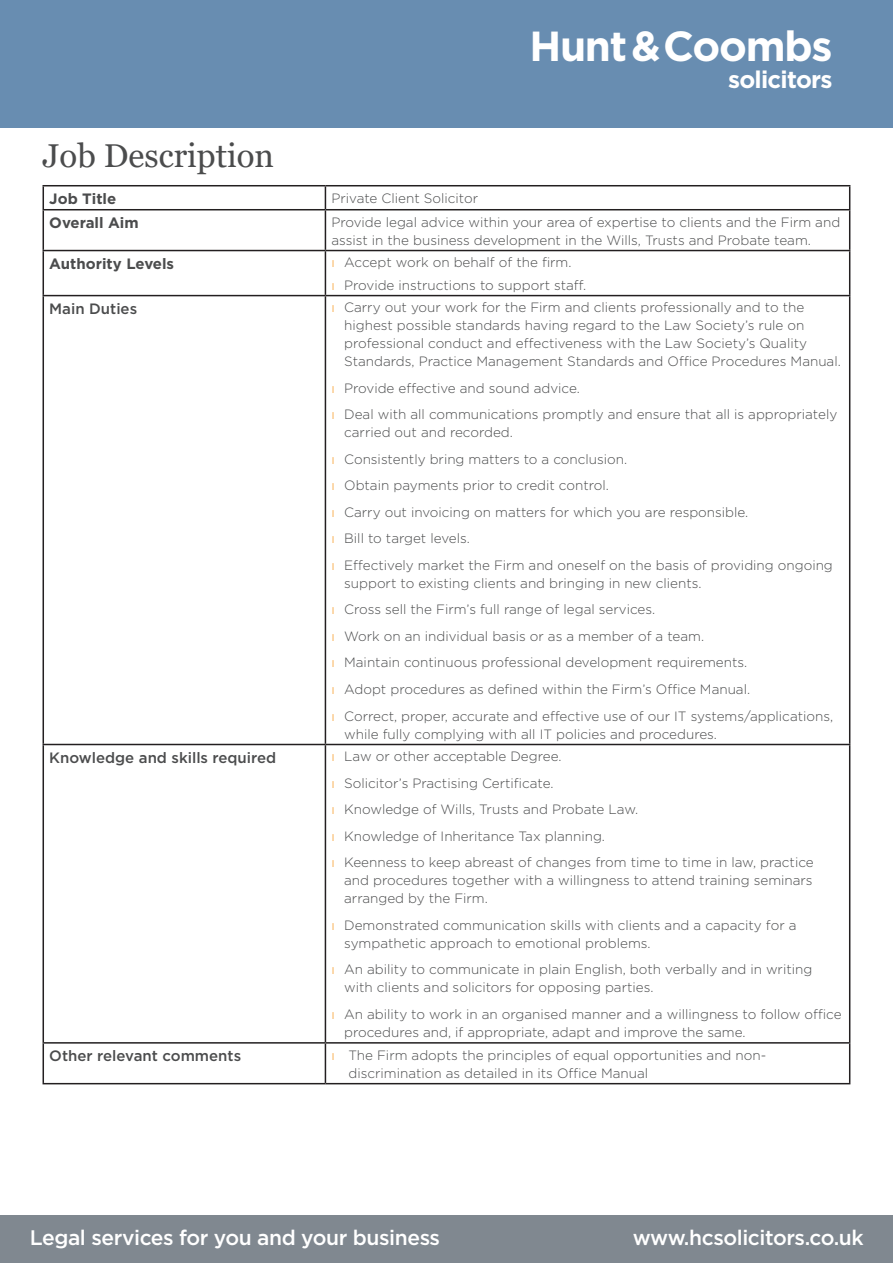
<style>
.page{position:relative;width:893px;height:1263px;background:#fff}
.page>*{position:absolute;margin:0;border:0;box-sizing:border-box;transform-origin:0 0}
.t1{font:700 42px "Gotham";letter-spacing:-.03em;color:#fff}
.Introductory_Paragraph{font:33px "Georgia";color:#4b4c4d}
.t2{font:700 24px "Gotham";letter-spacing:-.03em;color:#fff}
.t3{font:500 21px "Gotham";letter-spacing:-.02em;color:#fff}
.Introductory_Paragraph-2{font:500 15px "Gotham";color:#4b4c4d}
.Introductory_Paragraph-3{font:700 15px "Gotham";color:#4b4c4d}
.Introductory_Paragraph-4{font:300 13.5px/18px "Gotham";color:#4b4c4d}
.s1{color:#f7971d}
</style>
<div class="page">
<div style="left:0;top:0;width:893px;height:128px;background:#688db1"></div>
<div style="left:0;top:1215px;width:893px;height:48px;background:#808890"></div>
<hr style="left:43px;top:185px;width:282px;height:1px;background:#231f20">
<svg style="left:43px;top:186px;width:1px;height:23px"></svg>
<hr style="left:325px;top:185px;width:525px;height:1px;background:#231f20">
<svg style="left:325px;top:186px;width:1px;height:23px"></svg>
<svg style="left:849px;top:186px;width:1px;height:23px"></svg>
<hr style="left:43px;top:209px;width:282px;height:1px;background:#231f20">
<hr style="left:43px;top:210px;width:1px;height:40px;background:#231f20">
<hr style="left:325px;top:209px;width:525px;height:1px;background:#231f20">
<hr style="left:325px;top:210px;width:1px;height:40px;background:#231f20">
<hr style="left:849px;top:210px;width:1px;height:40px;background:#231f20">
<hr style="left:43px;top:250px;width:282px;height:1px;background:#231f20">
<hr style="left:43px;top:251px;width:1px;height:44px;background:#231f20">
<hr style="left:325px;top:250px;width:525px;height:1px;background:#231f20">
<hr style="left:325px;top:251px;width:1px;height:44px;background:#231f20">
<hr style="left:849px;top:251px;width:1px;height:44px;background:#231f20">
<hr style="left:43px;top:295px;width:282px;height:1px;background:#231f20">
<hr style="left:43px;top:296px;width:1px;height:448px;background:#231f20">
<hr style="left:325px;top:295px;width:525px;height:1px;background:#231f20">
<hr style="left:325px;top:296px;width:1px;height:448px;background:#231f20">
<hr style="left:849px;top:296px;width:1px;height:448px;background:#231f20">
<hr style="left:43px;top:744px;width:282px;height:1px;background:#231f20">
<hr style="left:43px;top:745px;width:1px;height:297px;background:#231f20">
<hr style="left:325px;top:744px;width:525px;height:1px;background:#231f20">
<hr style="left:325px;top:745px;width:1px;height:297px;background:#231f20">
<hr style="left:849px;top:745px;width:1px;height:297px;background:#231f20">
<hr style="left:43px;top:1042px;width:282px;height:1px;background:#231f20">
<hr style="left:43px;top:1043px;width:1px;height:40px;background:#231f20">
<hr style="left:325px;top:1042px;width:525px;height:1px;background:#231f20">
<hr style="left:325px;top:1043px;width:1px;height:40px;background:#231f20">
<hr style="left:849px;top:1043px;width:1px;height:40px;background:#231f20">
<hr style="left:43px;top:1083px;width:282px;height:1px;background:#231f20">
<hr style="left:325px;top:1083px;width:525px;height:1px;background:#231f20">
<p class="Introductory_Paragraph" style="left:43px;top:136px;width:233px">Job Description</p>
<p class="t1" style="left:529px;top:19px;width:305px">Hunt &amp; Coombs</p>
<p class="t2" style="left:728px;top:64px;width:106px">solicitors</p>
<p class="Introductory_Paragraph-3" style="left:49px;top:188px;width:69px">Job Title</p>
<p class="Introductory_Paragraph-4" style="left:331px;top:188px;width:148px">Private Client Solicitor</p>
<p class="Introductory_Paragraph-3" style="left:49px;top:212px;width:91px">Overall Aim</p>
<p class="Introductory_Paragraph-4" style="left:331px;top:212px;width:510px">Provide legal advice within your area of expertise to clients and the Firm and assist in the business development in the Wills, Trusts and Probate team.</p>
<p class="Introductory_Paragraph-3" style="left:49px;top:253px;width:126px">Authority Levels</p>
<p class="Introductory_Paragraph-4" style="left:331px;top:253px;width:242px"><span class="s1">ı</span> Accept work on behalf of the firm.</p>
<p class="Introductory_Paragraph-4" style="left:331px;top:275px;width:256px"><span class="s1">ı</span> Provide instructions to support staff.</p>
<p class="Introductory_Paragraph-2" style="left:49px;top:298px;width:89px">Main Duties</p>
<p class="Introductory_Paragraph-4" style="left:344px;top:298px;width:498px;text-indent:-13px"><span class="s1">ı</span> Carry out your work for the Firm and clients professionally and to the highest possible standards having regard to the Law Society’s rule on professional conduct and effectiveness with the Law Society’s Quality Standards, Practice Management Standards and Office Procedures Manual.</p>
<p class="Introductory_Paragraph-4" style="left:331px;top:379px;width:250px"><span class="s1">ı</span> Provide effective and sound advice.</p>
<p class="Introductory_Paragraph-4" style="left:344px;top:405px;width:495px;text-indent:-13px"><span class="s1">ı</span> Deal with all communications promptly and ensure that all is appropriately carried out and recorded.</p>
<p class="Introductory_Paragraph-4" style="left:331px;top:450px;width:297px"><span class="s1">ı</span> Consistently bring matters to a conclusion.</p>
<p class="Introductory_Paragraph-4" style="left:331px;top:476px;width:279px"><span class="s1">ı</span> Obtain payments prior to credit control.</p>
<p class="Introductory_Paragraph-4" style="left:331px;top:503px;width:418px"><span class="s1">ı</span> Carry out invoicing on matters for which you are responsible.</p>
<p class="Introductory_Paragraph-4" style="left:331px;top:529px;width:140px"><span class="s1">ı</span> Bill to target levels.</p>
<p class="Introductory_Paragraph-4" style="left:344px;top:556px;width:490px;text-indent:-13px"><span class="s1">ı</span> Effectively market the Firm and oneself on the basis of providing ongoing support to existing clients and bringing in new clients.</p>
<p class="Introductory_Paragraph-4" style="left:331px;top:600px;width:325px"><span class="s1">ı</span> Cross sell the Firm’s full range of legal services.</p>
<p class="Introductory_Paragraph-4" style="left:331px;top:627px;width:374px"><span class="s1">ı</span> Work on an individual basis or as a member of a team.</p>
<p class="Introductory_Paragraph-4" style="left:331px;top:653px;width:417px"><span class="s1">ı</span> Maintain continuous professional development requirements.</p>
<p class="Introductory_Paragraph-4" style="left:331px;top:680px;width:420px"><span class="s1">ı</span> Adopt procedures as defined within the Firm’s Office Manual.</p>
<p class="Introductory_Paragraph-4" style="left:344px;top:706px;width:490px;text-indent:-13px"><span class="s1">ı</span> Correct, proper, accurate and effective use of our IT systems/applications, while fully complying with all IT policies and procedures.</p>
<p class="Introductory_Paragraph-2" style="left:49px;top:747px;width:228px">Knowledge and skills required</p>
<p class="Introductory_Paragraph-4" style="left:331px;top:747px;width:232px"><span class="s1">ı</span> Law or other acceptable Degree.</p>
<p class="Introductory_Paragraph-4" style="left:331px;top:774px;width:224px"><span class="s1">ı</span> Solicitor’s Practising Certificate.</p>
<p class="Introductory_Paragraph-4" style="left:331px;top:800px;width:308px"><span class="s1">ı</span> Knowledge of Wills, Trusts and Probate Law.</p>
<p class="Introductory_Paragraph-4" style="left:331px;top:827px;width:275px"><span class="s1">ı</span> Knowledge of Inheritance Tax planning.</p>
<p class="Introductory_Paragraph-4" style="left:344px;top:853px;width:471px;text-align:justify;text-indent:-13px"><span class="s1">ı</span> Keenness to keep abreast of changes from time to time in law, practice and procedures together with a willingness to attend training seminars arranged by the Firm.</p>
<p class="Introductory_Paragraph-4" style="left:344px;top:916px;width:454px;text-indent:-13px"><span class="s1">ı</span> Demonstrated communication skills with clients and a capacity for a sympathetic approach to emotional problems.</p>
<p class="Introductory_Paragraph-4" style="left:344px;top:960px;width:470px;text-indent:-13px"><span class="s1">ı</span> An ability to communicate in plain English, both verbally and in writing with clients and solicitors for opposing parties.</p>
<p class="Introductory_Paragraph-4" style="left:344px;top:1005px;width:499px;text-indent:-13px"><span class="s1">ı</span> An ability to work in an organised manner and a willingness to follow office procedures and, if appropriate, adapt and improve the same.</p>
<p class="Introductory_Paragraph-2" style="left:49px;top:1046px;width:193px">Other relevant comments</p>
<p class="Introductory_Paragraph-4" style="left:348px;top:1045px;width:419px;text-indent:-17px"><span class="s1">ı</span> The Firm adopts the principles of equal opportunities and non&shy;discrimination as detailed in its Office Manual</p>
<p class="t3" style="left:30px;top:1224px;width:412px">Legal services for you and your business</p>
<p class="t3" style="left:633px;top:1224px;width:232px">www.hcsolicitors.co.uk</p>
</div>
